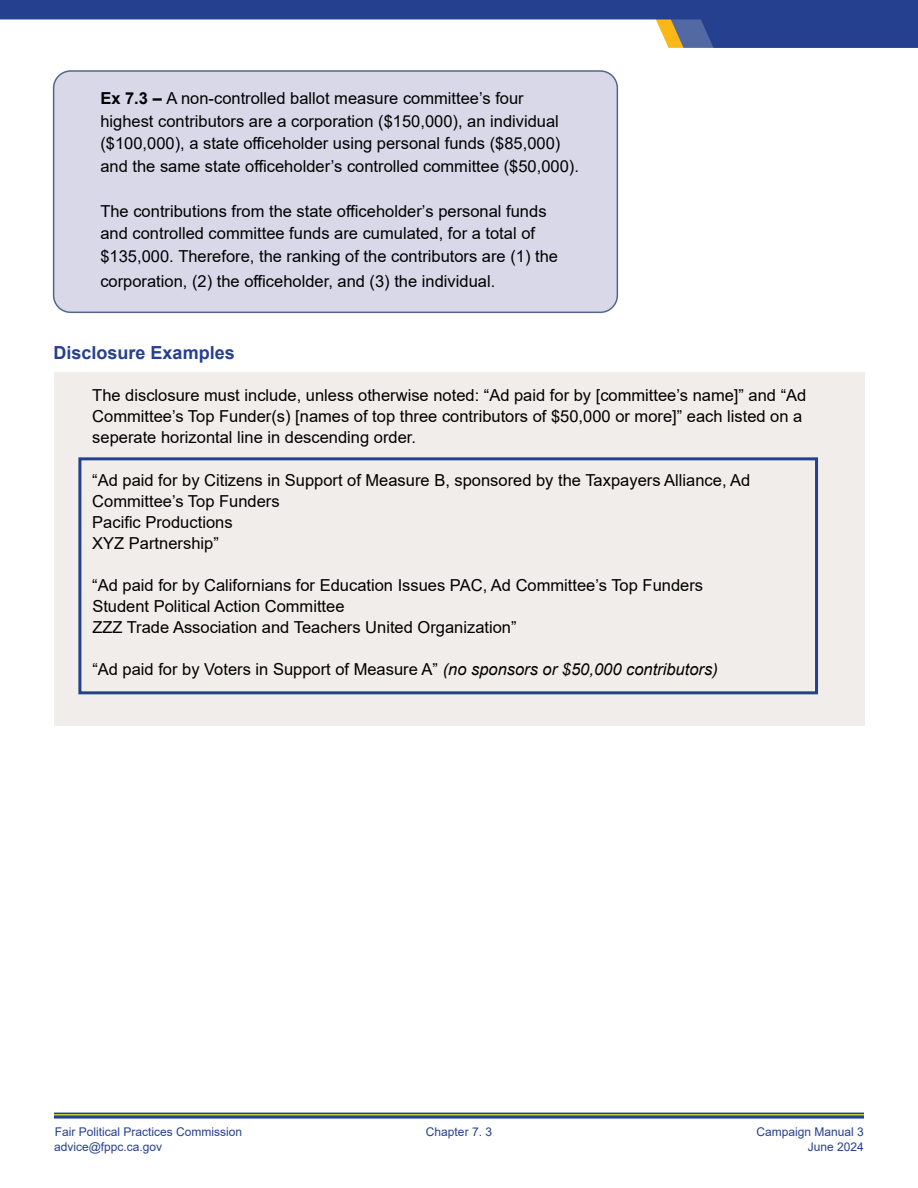
<style>
.page{position:relative;width:918px;height:1188px;background:#fff}
.page>*{position:absolute;margin:0;border:0;box-sizing:border-box;transform-origin:0 0}
.t1{font:700 18px "Arial";color:#25408f}
.t2{font:16.5px/21px "Arial";color:#000}
.t3{font:12px/15px "Arial";color:#25408f}
.s1{font-weight:700}
.s2{font-style:italic}
</style>
<div class="page">
<svg style="left:54px;top:1113px;width:810px;height:6px;background:#475e8f"></svg>
<hr style="left:54px;top:1114px;width:810px;height:1px;background:#faff16">
<svg style="left:0;top:0;width:918px;height:48px;fill:#25408f"></svg>
<div style="left:54px;top:71px;width:563px;height:241px;background:#d8d8e9;border-radius:17px"></div>
<div style="left:53px;top:70px;width:565px;height:243px;border:2px solid #516886;border-radius:17px"></div>
<div style="left:54px;top:372px;width:811px;height:354px;background:#f0edea"></div>
<div style="left:78px;top:457px;width:740px;height:237px;border:3px solid #25408f"></div>
<p class="t2" style="left:100px;top:87px;width:480px;line-height:22.5px"><span class="s1">Ex 7 3 –</span> A non-controlled ballot measure committee’s four highest contributors are a corporation ($150,000), an individual ($100,000), a state officeholder using personal funds ($85,000) and the same state officeholder’s controlled committee ($50,000).</p>
<p class="t2" style="left:100px;top:200px;width:459px;line-height:22.5px">The contributions from the state officeholder’s personal funds and controlled committee funds are cumulated, for a total of $135,000. Therefore, the ranking of the contributors are (1) the</p>
<p class="t2" style="left:100px;top:271px;width:396px">corporation, (2) the officeholder, and (3) the individual.</p>
<h3 class="t1" style="left:54px;top:340px;width:183px">Disclosure Examples</h3>
<p class="t2" style="left:92px;top:385px;width:716px">The disclosure must include, unless otherwise noted: “Ad paid for by [committee’s name]” and “Ad<br>Committee’s Top Funder(s) [names of top three contributors of $50,000 or more]” each listed on a seperate horizontal line in descending order.</p>
<p class="t2" style="left:92px;top:469px;width:660px">“Ad paid for by Citizens in Support of Measure B, sponsored by the Taxpayers Alliance, Ad Committee’s Top Funders<br>Pacific Productions<br>XYZ Partnership”</p>
<p class="t2" style="left:92px;top:574px;width:612px">“Ad paid for by Californians for Education Issues PAC, Ad Committee’s Top Funders<br>Student Political Action Committee<br>ZZZ Trade Association and Teachers United Organization”</p>
<p class="t2" style="left:92px;top:659px;width:627px">“Ad paid for by Voters in Support of Measure A” <span class="s2">(no sponsors or $50,000 contributors)</span></p>
<p class="t3" style="left:54px;top:1124px;width:190px">Fair Political Practices Commission advice@fppc.ca.gov</p>
<p class="t3" style="left:426px;top:1124px;width:68px">Chapter 7. 3</p>
<p class="t3" style="left:757px;top:1124px;width:109px;text-align:right">Campaign Manual 3<br>June 2024</p>
</div>
